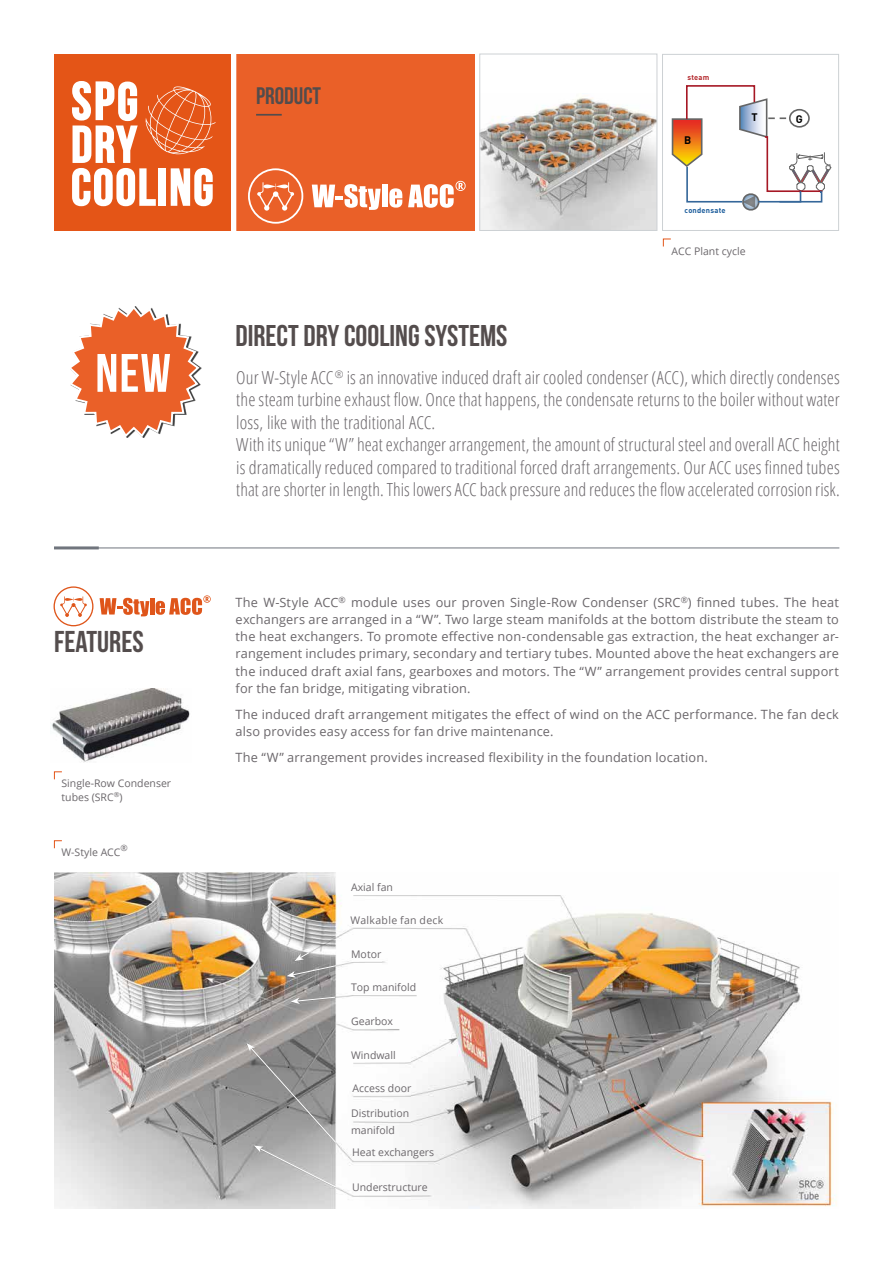
<style>
.page{position:relative;width:893px;height:1263px;background:#fff}
.page>*{position:absolute;margin:0;border:0;box-sizing:border-box;transform-origin:0 0}
.t1{font:700 54px "Bebas Neue";color:#fff}
.t2{font:700 30.15px "Bebas Neue";color:#544d4d}
.t3{font:700 30px "Bebas Neue";color:#544d4d}
.t4{font:700 23.85px "Bebas Neue";color:#534c4c}
.t5{font:300 condensed 18px/22.5px "Open Sans";letter-spacing:.005em;color:#6b676b}
.t6{font:12.75px/17.2px "Open Sans";letter-spacing:.015em;color:#6b676b;text-align:justify}
.t7{font:700 10.8px "FFDIN";color:#000}
.t8{font:10.5px/14.2px "Open Sans";color:#6b676b}
.t9{font:10.5px "Open Sans";letter-spacing:.03em;color:#6b676b}
.t10{font:8.7px "Open Sans";color:#6b676b}
.t11{font:700 7.5px "FFDIN";letter-spacing:.025em;color:#185a9a}
.t12{font:700 7.5px "FFDIN";letter-spacing:.03em;color:#b3272b}
</style>
<div class="page">
<div style="left:662px;top:54px;width:177px;height:177px;border:1px solid #cdd1d4"></div>
<hr style="left:93px;top:548px;width:746px;height:1px;background:#70757d">
<div style="left:236px;top:54px;width:239px;height:176px;background:#ea6028"></div>
<hr style="left:54px;top:546px;width:45px;height:3px;background:#70757d">
<hr style="left:256px;top:114px;width:26px;height:2px;background:#534c4c">
<div style="left:54px;top:54px;width:177px;height:176px;background:#e45517"></div>
<svg style="left:72px;top:81px;width:143px;height:125px"></svg>
<svg style="left:662px;top:238px;width:9px;height:9px"></svg>
<img style="left:54px;top:872px;width:783px;height:337px">
<img style="left:52px;top:688px;width:138px;height:74px">
<svg style="left:54px;top:771px;width:8px;height:9px"></svg>
<svg style="left:54px;top:840px;width:8px;height:9px"></svg>
<svg style="left:671px;top:85px;width:161px;height:126px"></svg>
<svg style="left:70px;top:306px;width:131px;height:132px"></svg>
<svg style="left:312px;top:184px;width:69px;height:26px"></svg>
<div style="left:382px;top:185px;width:5px;height:22px;background:#fff"></div>
<svg style="left:389px;top:188px;width:13px;height:20px"></svg>
<svg style="left:248px;top:168px;width:55px;height:56px"></svg>
<svg style="left:408px;top:181px;width:58px;height:27px"></svg>
<svg style="left:100px;top:598px;width:49px;height:18px"></svg>
<hr style="left:150px;top:598px;width:4px;height:16px;background:#df551a">
<svg style="left:54px;top:586px;width:39px;height:40px"></svg>
<svg style="left:156px;top:595px;width:55px;height:20px"></svg>
<svg style="left:247px;top:1043px;width:89px;height:145px;background:#9d9d9d"></svg>
<svg style="left:291px;top:997px;width:45px;height:7px"></svg>
<svg style="left:286px;top:952px;width:50px;height:25px"></svg>
<img style="left:481px;top:97px;width:174px;height:132px">
<div style="left:479px;top:54px;width:178px;height:177px;border:1px solid #cdd1d4"></div>
<h1 class="t1" style="left:95px;top:343px;width:77px">NEW</h1>
<h2 class="t2" style="left:54px;top:625px;width:91px">FEATURES</h2>
<p class="t8" style="left:62px;top:776px;width:111px">Single-Row Condenser tubes (SRC<sup>®</sup>)</p>
<p class="t10" style="left:121px;top:842px;width:9px">®</p>
<p class="t8" style="left:62px;top:845px;width:61px">W-Style ACC</p>
<h3 class="t4" style="left:256px;top:83px;width:67px">PRODUCT</h3>
<h3 class="t3" style="left:236px;top:319px;width:273px">DIRECT DRY COOLING SYSTEMS</h3>
<p class="t12" style="left:687px;top:72px;width:23px">steam</p>
<p class="t7" style="left:684px;top:133px;width:9px">B</p>
<p class="t11" style="left:685px;top:205px;width:43px">condensate</p>
<p class="t7" style="left:752px;top:110px;width:8px">T</p>
<p class="t7" style="left:796px;top:112px;width:9px">G</p>
<p class="t8" style="left:671px;top:243px;width:76px">ACC Plant cycle</p>
<p class="t5" style="left:236px;top:365px;width:605px">Our W-Style ACC<sup>®</sup> is an innovative induced draft air cooled condenser (ACC), which directly condenses the steam turbine exhaust flow. Once that happens, the condensate returns to the boiler without water loss, like with the traditional ACC.<br>With its unique “W” heat exchanger arrangement, the amount of structural steel and overall ACC height is dramatically reduced compared to traditional forced draft arrangements. Our ACC uses finned tubes that are shorter in length. This lowers ACC back pressure and reduces the flow accelerated corrosion risk.</p>
<p class="t6" style="left:236px;top:593px;width:605px">The W-Style ACC<sup>®</sup> module uses our proven Single-Row Condenser (SRC<sup>®</sup>) finned tubes. The heat exchangers are arranged in a “W”. Two large steam manifolds at the bottom distribute the steam to the heat exchangers. To promote effective non-condensable gas extraction, the heat exchanger ar&shy;rangement includes primary, secondary and tertiary tubes. Mounted above the heat exchangers are the induced draft axial fans, gearboxes and motors. The “W” arrangement provides central support for the fan bridge, mitigating vibration.</p>
<p class="t6" style="left:236px;top:705px;width:605px">The induced draft arrangement mitigates the effect of wind on the ACC performance. The fan deck also provides easy access for fan drive maintenance.</p>
<p class="t6" style="left:236px;top:748px;width:474px">The “W” arrangement provides increased flexibility in the foundation location.</p>
<p class="t8" style="left:351px;top:880px;width:43px">Axial fan</p>
<p class="t9" style="left:351px;top:913px;width:94px">Walkable fan deck</p>
<p class="t8" style="left:351px;top:946px;width:32px">Motor</p>
<p class="t8" style="left:351px;top:979px;width:67px">Top manifold</p>
<p class="t8" style="left:351px;top:1014px;width:43px">Gearbox</p>
<p class="t8" style="left:351px;top:1047px;width:46px">Windwall</p>
<p class="t8" style="left:353px;top:1080px;width:60px">Access door</p>
<p class="t8" style="left:351px;top:1105px;width:60px;line-height:16.8px">Distribution manifold</p>
<p class="t8" style="left:352px;top:1145px;width:83px">Heat exchangers</p>
<p class="t8" style="left:352px;top:1180px;width:77px">Understructure</p>
</div>
